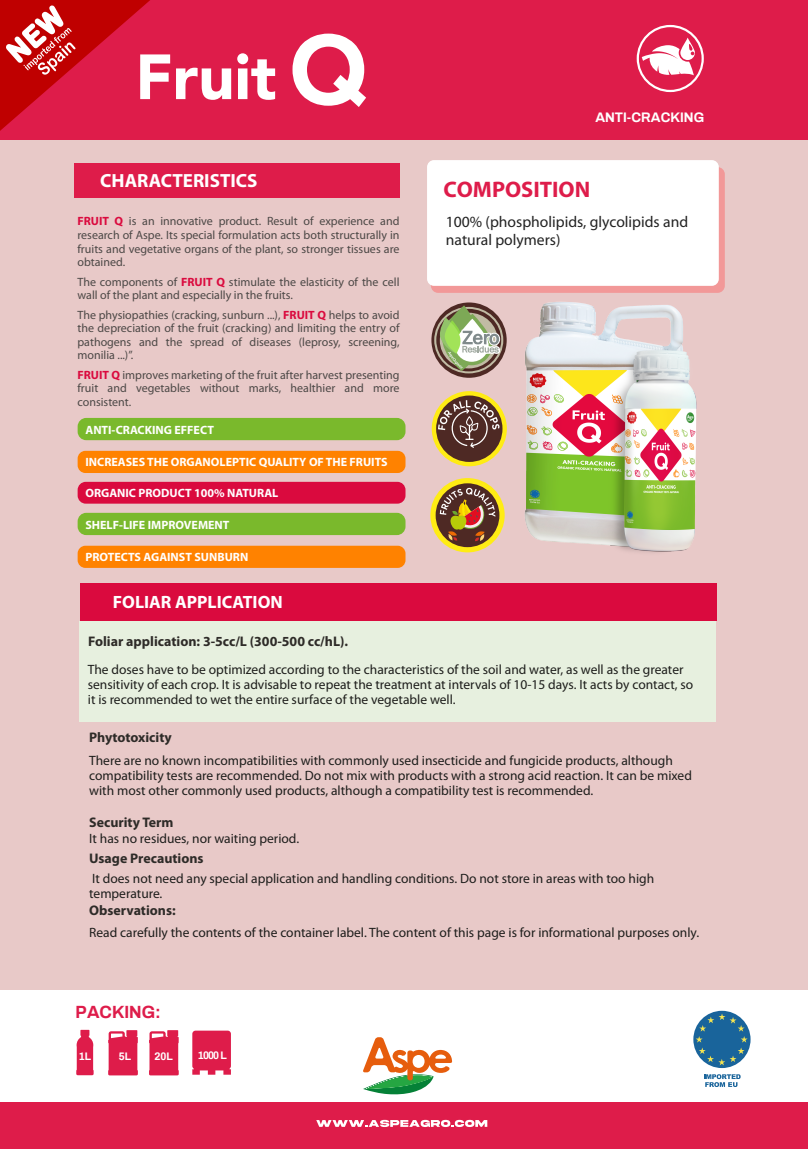
<style>
.page{position:relative;width:808px;height:1149px;background:#fff}
.page>*{position:absolute;margin:0;border:0;box-sizing:border-box;transform-origin:0 0}
.t1{font:700 22.5px "Myriad Pro";color:#de1c4a}
.t2{font:700 19.05px "Myriad Pro";color:#fff}
.t3{font:700 17.85px "Myriad Pro";color:#fff}
.t4{font:700 17.25px "Archivo";color:#de1c4a}
.t5{font:15.6px/17.2px "Myriad Pro";color:#222}
.t6{font:700 13.95px "Myriad Pro";color:#2e2b28}
.t7{font:13.5px/15px "Myriad Pro";color:#1d1d1b}
.t8{font:700 13.5px "Archivo";color:#fff}
.t9{font:12px/13.5px "Myriad Pro";color:#4c4846;text-align:justify}
.t10{font:700 12px "Myriad Pro";color:#fff}
.t11{font:700 10.65px "Archivo";color:#fff}
.s1{font-weight:700;color:#da0a3e}
</style>
<div class="page">
<div style="left:0;top:0;width:808px;height:1148px;background:#e8c9c8"></div>
<div style="left:431px;top:167px;width:294px;height:126px;background:#f29898;border-radius:7px"></div>
<div style="left:427px;top:160px;width:292px;height:126px;background:#fff;border-radius:7px"></div>
<div style="left:74px;top:163px;width:325px;height:35px;background:#de1c4a"></div>
<div style="left:80px;top:583px;width:637px;height:37px;background:#da0a3e"></div>
<svg style="left:432px;top:391px;width:75px;height:75px"></svg>
<svg style="left:430px;top:478px;width:75px;height:74px"></svg>
<div style="left:436px;top:483px;width:63px;height:64px;background:#4e2924;border-radius:50%"></div>
<svg style="left:440px;top:487px;width:55px;height:54px"></svg>
<div style="left:78px;top:418px;width:327px;height:22px;background:#7ab92c;border-radius:9px"></div>
<div style="left:78px;top:450px;width:327px;height:23px;background:#ff8200;border-radius:8px"></div>
<div style="left:78px;top:481px;width:327px;height:22px;background:#da0a3e;border-radius:8px"></div>
<div style="left:78px;top:512px;width:327px;height:23px;background:#7ab92c;border-radius:9px"></div>
<div style="left:78px;top:545px;width:327px;height:22px;background:#ff8200;border-radius:8px"></div>
<svg style="left:431px;top:302px;width:76px;height:75px"></svg>
<svg style="left:434px;top:305px;width:69px;height:68px;background:#a4a486"></svg>
<div style="left:0;top:0;width:808px;height:139px;background:#de1c4a"></div>
<svg style="left:292px;top:34px;width:74px;height:73px"></svg>
<svg style="left:176px;top:68px;width:55px;height:32px"></svg>
<svg style="left:237px;top:53px;width:38px;height:47px"></svg>
<svg style="left:637px;top:25px;width:67px;height:67px"></svg>
<svg style="left:0;top:0;width:170px;height:131px"></svg>
<img style="left:524px;top:302px;width:173px;height:250px">
<div style="left:80px;top:621px;width:636px;height:100px;background:#e7f0df"></div>
<div style="left:0;top:1101px;width:808px;height:47px;background:#de1c4a"></div>
<div style="left:0;top:990px;width:808px;height:111px;background:#fff"></div>
<svg style="left:693px;top:1010px;width:57px;height:57px"></svg>
<svg style="left:696px;top:1013px;width:52px;height:51px;background:#3f7ca0"></svg>
<svg style="left:704px;top:1074px;width:37px;height:12px"></svg>
<svg style="left:316px;top:1119px;width:171px;height:7px"></svg>
<svg style="left:363px;top:1037px;width:89px;height:57px"></svg>
<svg style="left:108px;top:1030px;width:30px;height:45px"></svg>
<svg style="left:76px;top:1029px;width:18px;height:45px"></svg>
<svg style="left:149px;top:1030px;width:30px;height:45px"></svg>
<svg style="left:192px;top:1030px;width:39px;height:44px;background:#df2a55"></svg>
<h2 class="t2" style="left:100px;top:168px;width:159px">CHARACTERISTICS</h2>
<p class="t9" style="left:77px;top:214px;width:324px"><span class="s1">FRUIT Q</span> is an innovative product. Result of experience and research of Aspe. Its special formulation acts both structurally in fruits and vegetative organs of the plant, so stronger tissues are obtained.</p>
<p class="t9" style="left:77px;top:274px;width:324px">The components of <span class="s1">FRUIT Q</span> stimulate the elasticity of the cell wall of the plant and especially in the fruits.</p>
<p class="t9" style="left:77px;top:307px;width:324px">The physiopathies (cracking, sunburn ...), <span class="s1">FRUIT Q</span> helps to avoid the depreciation of the fruit (cracking) and limiting the entry of pathogens and the spread of diseases (leprosy, screening, monilia ...)”.</p>
<p class="t9" style="left:77px;top:367px;width:324px"><span class="s1">FRUIT Q</span> improves marketing of the fruit after harvest presenting fruit and vegetables without marks, healthier and more consistent.</p>
<p class="t10" style="left:85px;top:421px;width:130px">ANTI-CRACKING EFFECT</p>
<p class="t10" style="left:85px;top:454px;width:304px">INCREASES THE ORGANOLEPTIC QUALITY OF THE FRUITS</p>
<p class="t10" style="left:85px;top:485px;width:194px">ORGANIC PRODUCT 100% NATURAL</p>
<p class="t10" style="left:85px;top:516px;width:146px">SHELF-LIFE IMPROVEMENT</p>
<p class="t10" style="left:85px;top:548px;width:164px">PROTECTS AGAINST SUNBURN</p>
<h3 class="t3" style="left:113px;top:589px;width:171px">FOLIAR APPLICATION</h3>
<p class="t8" style="left:595px;top:108px;width:110px">ANTI-CRACKING</p>
<h1 class="t1" style="left:443px;top:174px;width:148px">COMPOSITION</h1>
<p class="t5" style="left:446px;top:213px;width:244px">100% (phospholipids, glycolipids and natural polymers)</p>
<p class="t6" style="left:88px;top:632px;width:261px">Foliar application: 3-5cc/L (300-500 cc/hL).</p>
<p class="t7" style="left:88px;top:661px;width:607px">The doses have to be optimized according to the characteristics of the soil and water, as well as the greater sensitivity of each crop. It is advisable to repeat the treatment at intervals of 10-15 days. It acts by contact, so it is recommended to wet the entire surface of the vegetable well.</p>
<p class="t6" style="left:89px;top:728px;width:84px">Phytotoxicity</p>
<p class="t7" style="left:89px;top:752px;width:604px">There are no known incompatibilities with commonly used insecticide and fungicide products, although compatibility tests are recommended. Do not mix with products with a strong acid reaction. It can be mixed with most other commonly used products, although a compatibility test is recommended.</p>
<p class="t7" style="left:89px;top:830px;width:211px">It has no residues, nor waiting period.</p>
<p class="t7" style="left:89px;top:870px;width:566px">It does not need any special application and handling conditions. Do not store in areas with too high temperature.</p>
<p class="t7" style="left:89px;top:924px;width:611px">Read carefully the contents of the container label. The content of this page is for informational purposes only.</p>
<p class="t6" style="left:89px;top:812px;width:86px">Security Term</p>
<p class="t6" style="left:89px;top:848px;width:116px">Usage Precautions</p>
<p class="t6" style="left:89px;top:900px;width:88px">Observations:</p>
<p class="t4" style="left:76px;top:999px;width:87px">PACKING:</p>
<p class="t11" style="left:79px;top:1048px;width:14px">1L</p>
<p class="t11" style="left:119px;top:1048px;width:14px">5L</p>
<p class="t11" style="left:155px;top:1048px;width:20px">20L</p>
<p class="t11" style="left:198px;top:1047px;width:31px">1000 L</p>
</div>
